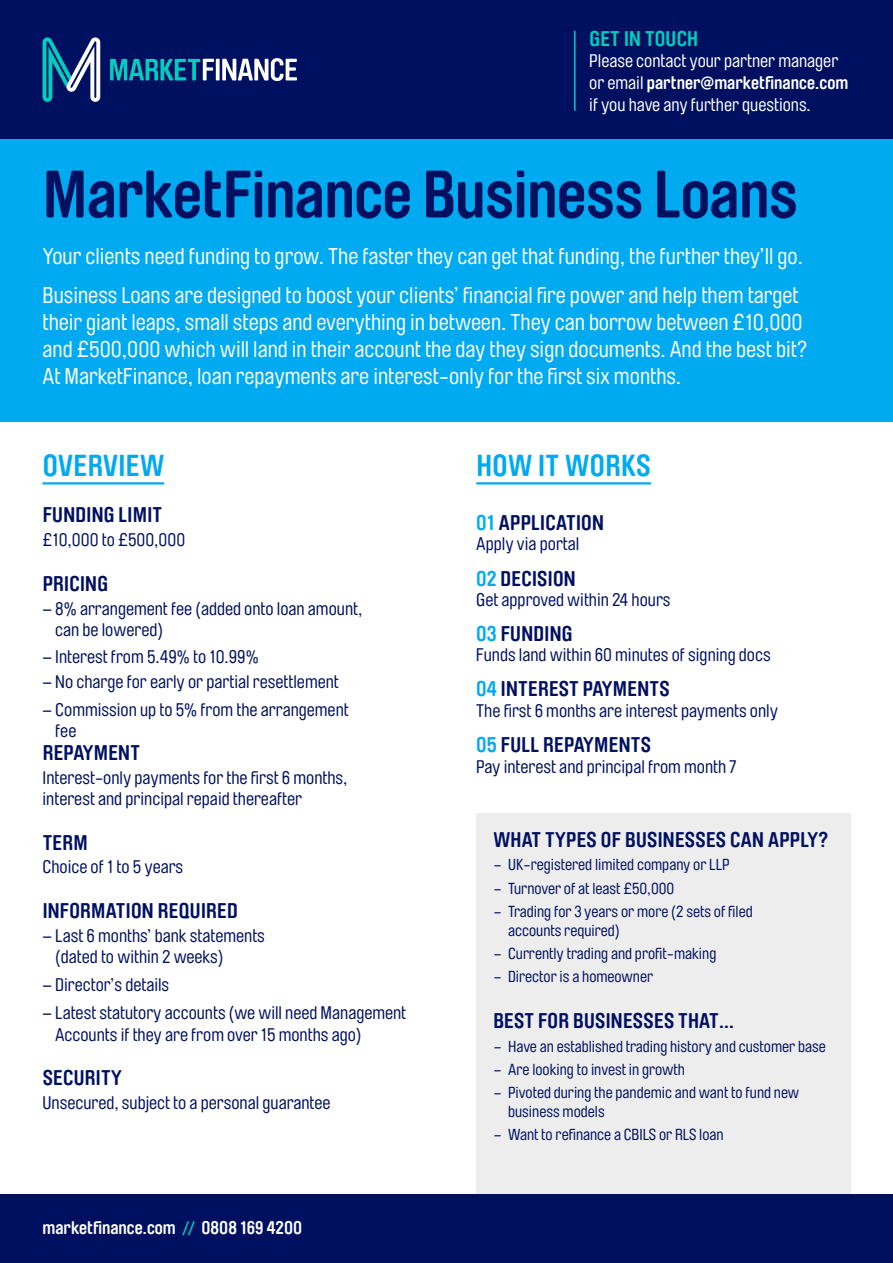
<style>
.page{position:relative;width:893px;height:1263px;background:#fff}
.page>*{position:absolute;margin:0;border:0;box-sizing:border-box;transform-origin:0 0}
.t1{font:700 66px "Brauer Neue Std";letter-spacing:-.01em;color:#001061}
.t2{font:700 30px "Brauer Neue Std";letter-spacing:.015em;color:#00aaf0}
.t3{font:22.5px/27px "Brauer Neue Std";color:#fff}
.t4{font:700 21px "Brauer Neue Std";letter-spacing:.015em;color:#001061}
.t5{font:700 21px "Brauer Neue Std";letter-spacing:.015em;color:#00cdbe}
.t6{font:18px/21.6px "Brauer Neue Std";color:#001061}
.t7{font:18px/21.6px "Brauer Neue Std";color:#fff}
.t8{font:700 18px "Brauer Neue Std";color:#fff}
.t9{font:15.75px/23.1px "Brauer Neue Std";color:#001061}
.s1{font-weight:700}
.s2{color:#00cdbe}
.s3{color:#00aaf0}
</style>
<div class="page">
<div style="left:0;top:0;width:893px;height:155px;background:#001061"></div>
<svg style="left:43px;top:37px;width:57px;height:65px"></svg>
<svg style="left:110px;top:59px;width:104px;height:21px"></svg>
<svg style="left:216px;top:59px;width:4px;height:21px"></svg>
<svg style="left:222px;top:58px;width:75px;height:23px"></svg>
<div style="left:0;top:139px;width:893px;height:283px;background:#00aaf0"></div>
<div style="left:476px;top:813px;width:374px;height:450px;background:#ededed"></div>
<hr style="left:43px;top:482px;width:121px;height:2px;background:#00aaf0">
<hr style="left:476px;top:482px;width:175px;height:2px;background:#00aaf0">
<div style="left:0;top:1195px;width:893px;height:68px;background:#001061"></div>
<hr style="left:574px;top:31px;width:2px;height:80px;background:#00cdbe">
<p class="t5" style="left:589px;top:26px;width:110px">GET IN TOUCH</p>
<p class="t7" style="left:589px;top:51px;width:261px">Please contact your partner manager or email <span class="s1">partner@marketfinance.com </span>if you have any further questions.</p>
<h1 class="t1" style="left:43px;top:157px;width:757px">MarketFinance Business Loans</h1>
<p class="t3" style="left:43px;top:236px;width:762px;line-height:39.8px">Your clients need funding to grow. The faster they can get that funding, the further they’ll go.<br>Business Loans are designed to boost your clients’ financial fire power and help them target</p>
<p class="t3" style="left:43px;top:309px;width:767px">their giant leaps, small steps and everything in between. They can borrow between £10,000 and £500,000 which will land in their account the day they sign documents. And the best bit?<br>At MarketFinance, loan repayments are interest-only for the first six months.</p>
<h2 class="t2" style="left:43px;top:448px;width:123px">OVERVIEW</h2>
<p class="t4" style="left:43px;top:503px;width:121px">FUNDING LIMIT</p>
<p class="t6" style="left:43px;top:529px;width:144px">£10,000 to £500,000</p>
<p class="t4" style="left:43px;top:571px;width:67px">PRICING</p>
<p class="t6" style="left:55px;top:599px;width:309px;line-height:20.7px;text-indent:-13px">– 8% arrangement fee (added onto loan amount, can be lowered)</p>
<p class="t6" style="left:43px;top:646px;width:218px">– Interest from 5.49% to 10.99%</p>
<p class="t6" style="left:43px;top:671px;width:298px">– No charge for early or partial resettlement</p>
<p class="t6" style="left:55px;top:699px;width:295px;text-indent:-13px">– Commission up to 5% from the arrangement fee</p>
<p class="t4" style="left:43px;top:741px;width:99px">REPAYMENT</p>
<p class="t6" style="left:43px;top:767px;width:306px">Interest-only payments for the first 6 months, interest and principal repaid thereafter</p>
<p class="t4" style="left:43px;top:830px;width:47px">TERM</p>
<p class="t6" style="left:43px;top:856px;width:142px">Choice of 1 to 5 years</p>
<p class="t4" style="left:43px;top:898px;width:197px">INFORMATION REQUIRED</p>
<p class="t6" style="left:55px;top:925px;width:211px;text-indent:-13px">– Last 6 months’ bank statements (dated to within 2 weeks)</p>
<p class="t6" style="left:43px;top:974px;width:128px">– Director’s details</p>
<p class="t6" style="left:55px;top:1002px;width:352px;text-indent:-13px">– Latest statutory accounts (we will need Management<br>Accounts if they are from over 15 months ago)</p>
<p class="t4" style="left:43px;top:1066px;width:81px">SECURITY</p>
<p class="t6" style="left:43px;top:1092px;width:289px">Unsecured, subject to a personal guarantee</p>
<p class="t8" style="left:43px;top:1217px;width:261px">marketfinance.com <span class="s2">//</span> 0808 169 4200</p>
<h2 class="t2" style="left:476px;top:448px;width:176px">HOW IT WORKS</h2>
<p class="t4" style="left:476px;top:511px;width:129px"><span class="s3">01</span> APPLICATION</p>
<p class="t6" style="left:476px;top:534px;width:105px">Apply via portal</p>
<p class="t4" style="left:476px;top:566px;width:101px"><span class="s3">02</span> DECISION</p>
<p class="t6" style="left:476px;top:589px;width:196px">Get approved within 24 hours</p>
<p class="t4" style="left:476px;top:622px;width:98px"><span class="s3">03</span> FUNDING</p>
<p class="t6" style="left:476px;top:644px;width:296px">Funds land within 60 minutes of signing docs</p>
<p class="t4" style="left:476px;top:677px;width:195px"><span class="s3">04</span> INTEREST PAYMENTS</p>
<p class="t6" style="left:476px;top:700px;width:303px">The first 6 months are interest payments only</p>
<p class="t4" style="left:476px;top:732px;width:176px"><span class="s3">05</span> FULL REPAYMENTS</p>
<p class="t6" style="left:476px;top:756px;width:262px">Pay interest and principal from month 7</p>
<p class="t4" style="left:493px;top:828px;width:336px">WHAT TYPES OF BUSINESSES CAN APPLY?</p>
<p class="t9" style="left:493px;top:853px;width:261px">− UK-registered limited company or LLP<br>− Turnover of at least £50,000<br>− Trading for 3 years or more (2 sets of filed</p>
<p class="t9" style="left:493px;top:919px;width:225px;text-indent:15px">accounts required)<br>− Currently trading and profit-making − Director is a homeowner</p>
<p class="t4" style="left:493px;top:1009px;width:242px">BEST FOR BUSINESSES THAT…</p>
<p class="t9" style="left:493px;top:1035px;width:334px">− Have an established trading history and customer base − Are looking to invest in growth<br>− Pivoted during the pandemic and want to fund new</p>
<p class="t9" style="left:493px;top:1100px;width:232px;text-indent:15px">business models<br>− Want to refinance a CBILS or RLS loan</p>
</div>
